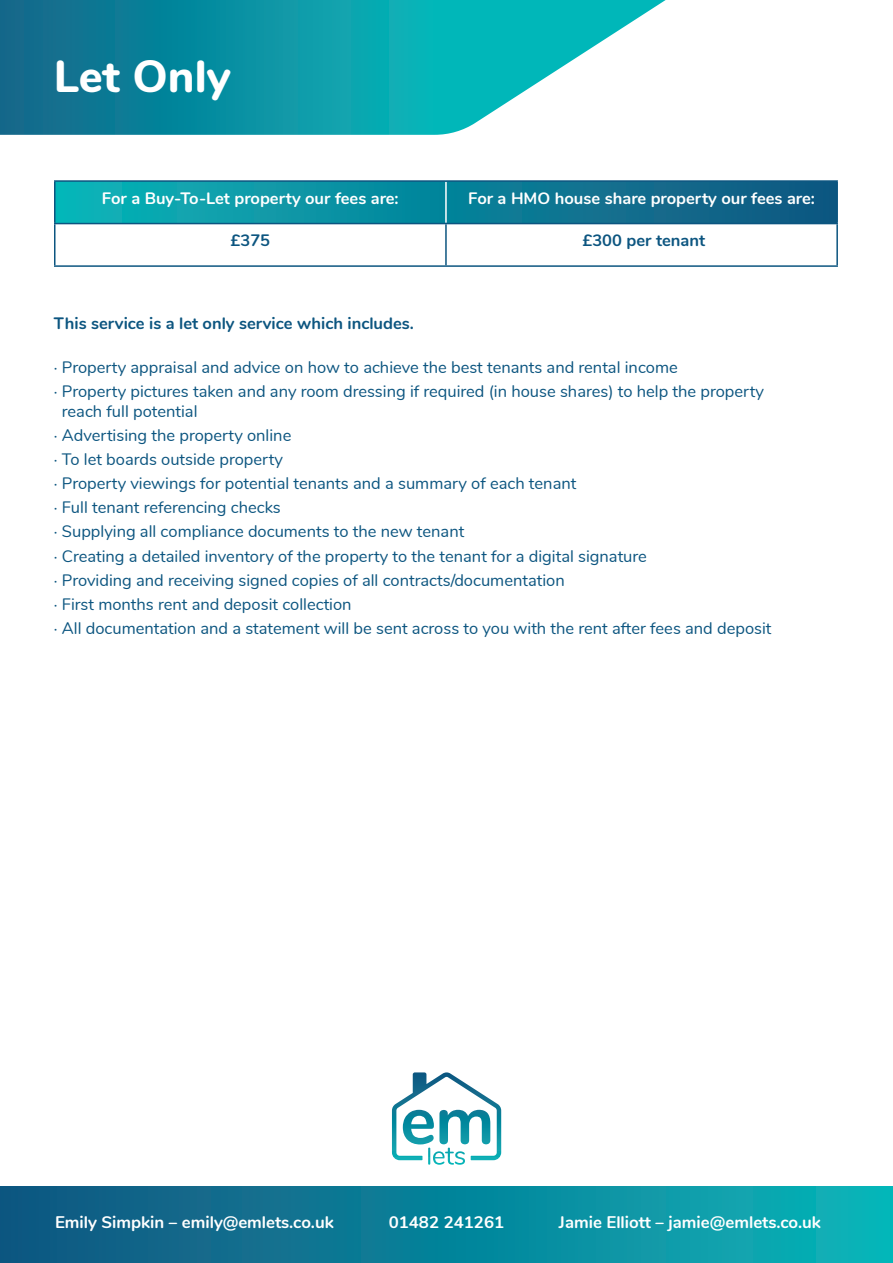
<style>
.page{position:relative;width:893px;height:1263px;background:#fff}
.page>*{position:absolute;margin:0;border:0;box-sizing:border-box;transform-origin:0 0}
.t1{font:800 45px "Nunito";color:#fff}
.t2{font:700 16.8px "Nunito";color:#fff}
.t3{font:16.5px/24px "Nunito";color:#0c5580}
.t4{font:700 16.5px "Nunito";color:#fff}
.t5{font:700 16.5px "Nunito";color:#0c5580}
</style>
<div class="page">
<svg style="left:0;top:0;width:666px;height:135px"></svg>
<div style="left:0;top:1186px;width:893px;height:77px;background:linear-gradient(to right,#0f547e,#09b4b8)"></div>
<svg style="left:392px;top:1072px;width:109px;height:93px"></svg>
<svg style="left:56px;top:182px;width:780px;height:41px;background:#0c849b"></svg>
<hr style="left:445px;top:182px;width:2px;height:41px;background:#fff">
<hr style="left:54px;top:224px;width:2px;height:41px;background:#0c5580">
<hr style="left:445px;top:224px;width:2px;height:41px;background:#0c5580">
<hr style="left:836px;top:224px;width:2px;height:41px;background:#0c5580">
<hr style="left:54px;top:265px;width:392px;height:2px;background:#0c5580">
<hr style="left:446px;top:265px;width:392px;height:2px;background:#0c5580">
<hr style="left:54px;top:180px;width:392px;height:2px;background:#0c5580">
<hr style="left:54px;top:182px;width:2px;height:41px;background:#0c5580">
<hr style="left:446px;top:180px;width:392px;height:2px;background:#0c5580">
<hr style="left:836px;top:182px;width:2px;height:41px;background:#0c5580">
<hr style="left:54px;top:223px;width:392px;height:1px;background:#0c5580">
<hr style="left:446px;top:223px;width:392px;height:1px;background:#0c5580">
<h1 class="t1" style="left:54px;top:43px;width:178px">Let Only</h1>
<p class="t4" style="left:102px;top:186px;width:298px">For a Buy-To-Let property our fees are:</p>
<p class="t4" style="left:468px;top:186px;width:348px">For a HMO house share property our fees are:</p>
<p class="t5" style="left:231px;top:228px;width:41px">£375</p>
<p class="t5" style="left:582px;top:228px;width:124px">£300 per tenant</p>
<p class="t5" style="left:54px;top:311px;width:362px">This service is a let only service which includes.</p>
<p class="t3" style="left:54px;top:355px;width:712px">· Property appraisal and advice on how to achieve the best tenants and rental income<br>· Property pictures taken and any room dressing if required (in house shares) to help the property</p>
<p class="t3" style="left:54px;top:398px;width:719px;text-indent:8px">reach full potential<br>· Advertising the property online<br>· To let boards outside property<br>· Property viewings for potential tenants and a summary of each tenant<br>· Full tenant referencing checks<br>· Supplying all compliance documents to the new tenant<br>· Creating a detailed inventory of the property to the tenant for a digital signature<br>· Providing and receiving signed copies of all contracts/documentation<br>· First months rent and deposit collection<br>· All documentation and a statement will be sent across to you with the rent after fees and deposit</p>
<p class="t2" style="left:55px;top:1209px;width:280px">Emily Simpkin – emily@emlets.co.uk</p>
<p class="t2" style="left:389px;top:1209px;width:117px">01482 241261</p>
<p class="t2" style="left:559px;top:1210px;width:263px">Jamie Elliott – jamie@emlets.co.uk</p>
</div>
